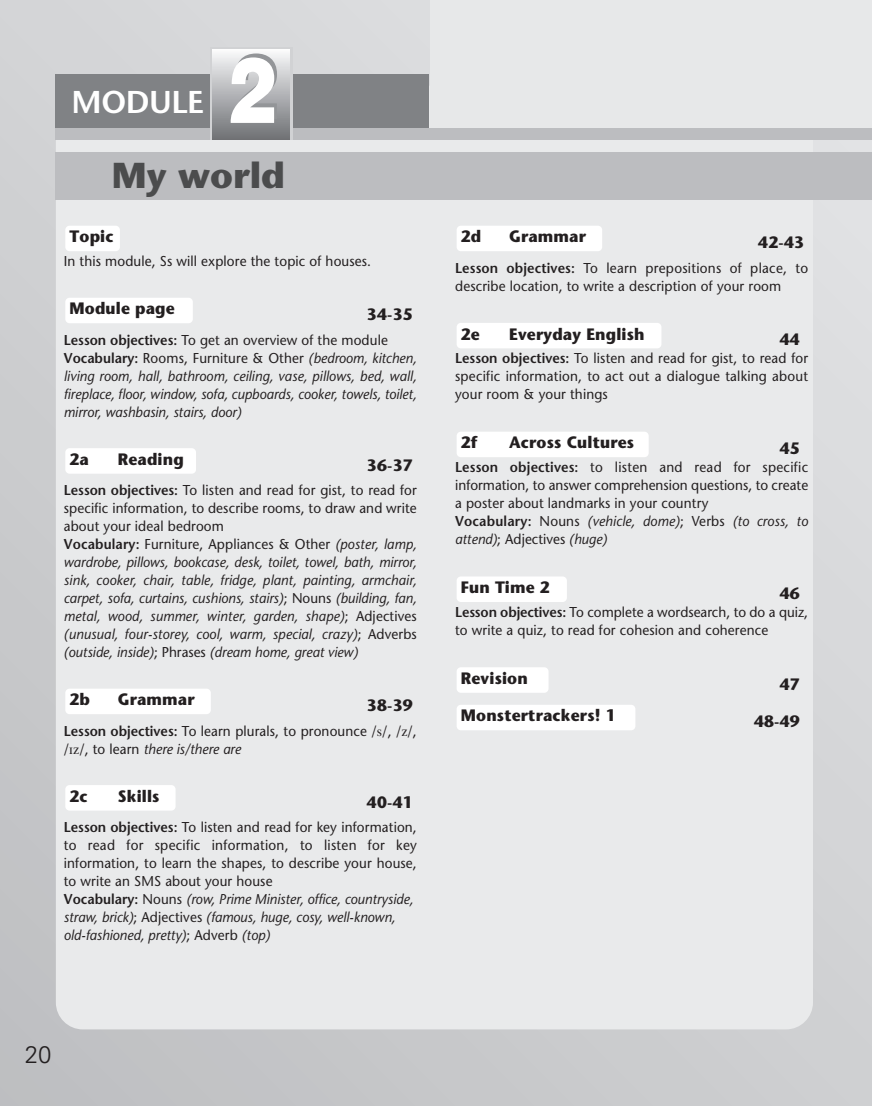
<style>
.page{position:relative;width:872px;height:1106px;background:#fff}
.page>*{position:absolute;margin:0;border:0;box-sizing:border-box;transform-origin:0 0}
.t1{font:900 91.5px "Helvetica LT Std";color:#fff;scale:.8 1}
.t2{font:700 36px "Stone Sans Std";color:#4b4c4d}
.t3{font:600 31.5px "Stone Sans Std";letter-spacing:-.015em;color:#fff}
.t4{font:300 24px "Univers LT Std";color:#231f20}
.t5{font:700 16.5px "Stone Sans Std";letter-spacing:.01em;color:#231f20;scale:.95 1}
.t6{font:500 14.25px/18px "Stone Sans Std";letter-spacing:.01em;color:#231f20;scale:.95 1}
.t7{font:italic 500 14.25px/18px "Stone Sans Std";color:#231f20;scale:.95 1}
.s1{font-weight:600;font-style:normal}
.s2{font-style:normal}
.s3{font-weight:600}
.s4{font-family:"IPA Kiel";font-weight:400}
.s5{font-style:italic}
</style>
<div class="page">
<div style="left:0;top:0;width:872px;height:1106px;background:linear-gradient(to bottom,#d9dadb,#c8c9cb)"></div>
<div style="left:56px;top:86px;width:757px;height:943px;background:#e9eaeb;border-radius:27px"></div>
<div style="left:55px;top:152px;width:817px;height:47px;background:#bcbdc0"></div>
<div style="left:430px;top:0;width:442px;height:139px;background:#e7e8e9"></div>
<div style="left:55px;top:128px;width:817px;height:11px;background:#bcbdc0"></div>
<div style="left:55px;top:74px;width:374px;height:54px;background:#808285"></div>
<svg style="left:210px;top:47px;width:82px;height:92px"></svg>
<div style="left:213px;top:50px;width:76px;height:89px;background:linear-gradient(to bottom,#f8f8fa,#6f7174)"></div>
<div style="left:456px;top:226px;width:146px;height:25px;background:#fff;border-radius:4px"></div>
<div style="left:456px;top:323px;width:205px;height:25px;background:#fff;border-radius:4px"></div>
<div style="left:456px;top:431px;width:192px;height:26px;background:#fff;border-radius:4px"></div>
<div style="left:456px;top:576px;width:111px;height:26px;background:#fff;border-radius:4px"></div>
<div style="left:456px;top:667px;width:92px;height:25px;background:#fff;border-radius:4px"></div>
<div style="left:456px;top:704px;width:179px;height:26px;background:#fff;border-radius:4px"></div>
<div style="left:65px;top:226px;width:55px;height:25px;background:#fff;border-radius:4px"></div>
<div style="left:65px;top:298px;width:128px;height:25px;background:#fff;border-radius:4px"></div>
<div style="left:65px;top:448px;width:131px;height:25px;background:#fff;border-radius:4px"></div>
<div style="left:65px;top:688px;width:146px;height:26px;background:#fff;border-radius:4px"></div>
<div style="left:65px;top:785px;width:111px;height:25px;background:#fff;border-radius:4px"></div>
<p class="t3" style="left:72px;top:90px;width:134px">MODULE</p>
<p class="t1" style="left:227px;top:57px;width:63px">2</p>
<p class="t2" style="left:112px;top:162px;width:175px">My world</p>
<p class="t5" style="left:70px;top:230px;width:48px">Topic</p>
<p class="t6" style="left:64px;top:254px;width:325px">In this module, Ss will explore the topic of houses.</p>
<p class="t5" style="left:367px;top:308px;width:50px">34-35</p>
<p class="t7" style="left:64px;top:332px;width:373px"><span class="s1">Lesson objectives:</span> <span class="s2">To get an overview of the module </span><span class="s1">Vocabulary:</span> <span class="s2">Rooms, Furniture &amp; Other</span> (bedroom, kitchen, living room, hall, bathroom, ceiling, vase, pillows, bed, wall, fireplace, floor, window, sofa, cupboards, cooker, towels, toilet, mirror, washbasin, stairs, door)</p>
<p class="t5" style="left:367px;top:458px;width:50px">36-37</p>
<p class="t7" style="left:64px;top:482px;width:373px"><span class="s1">Lesson objectives:</span> <span class="s2">To listen and read for gist, to read for specific information, to describe rooms, to draw and write about your ideal bedroom<br></span><span class="s1">Vocabulary:</span> <span class="s2">Furniture, Appliances &amp; Other</span> (poster, lamp, wardrobe, pillows, bookcase, desk, toilet, towel, bath, mirror, sink, cooker, chair, table, fridge, plant, painting, armchair, carpet, sofa, curtains, cushions, stairs)<span class="s2">; Nouns</span> (building, fan, metal, wood, summer, winter, garden, shape)<span class="s2">; Adjectives </span>(unusual, four-storey, cool, warm, special, crazy)<span class="s2">; Adverbs </span>(outside, inside)<span class="s2">; Phrases</span> (dream home, great view)</p>
<p class="t5" style="left:367px;top:699px;width:50px">38-39</p>
<p class="t6" style="left:64px;top:723px;width:373px"><span class="s3">Lesson objectives:</span> To learn plurals, to pronounce /<span class="s4">s</span>/, /<span class="s4">z</span>/, /<span class="s4">Iz</span>/, to learn <span class="s5">there is/there are</span></p>
<p class="t5" style="left:367px;top:795px;width:50px">40-41</p>
<p class="t6" style="left:64px;top:819px;width:373px"><span class="s3">Lesson objectives:</span> To listen and read for key information, to read for specific information, to listen for key information, to learn the shapes, to describe your house, to write an SMS about your house<br><span class="s3">Vocabulary:</span> Nouns <span class="s5">(row, Prime Minister, office, countryside, straw, brick)</span>; Adjectives <span class="s5">(famous, huge, cosy, well-known, old-fashioned, pretty)</span>; Adverb <span class="s5">(top)</span></p>
<p class="t5" style="left:70px;top:302px;width:112px">Module page</p>
<p class="t5" style="left:70px;top:452px;width:22px">2a</p>
<p class="t5" style="left:118px;top:452px;width:71px">Reading</p>
<p class="t5" style="left:70px;top:693px;width:23px">2b</p>
<p class="t5" style="left:118px;top:693px;width:82px">Grammar</p>
<p class="t5" style="left:70px;top:789px;width:21px">2c</p>
<p class="t5" style="left:118px;top:789px;width:45px">Skills</p>
<p class="t5" style="left:461px;top:230px;width:23px">2d</p>
<p class="t5" style="left:509px;top:230px;width:82px">Grammar</p>
<p class="t5" style="left:758px;top:236px;width:50px">42-43</p>
<p class="t6" style="left:455px;top:260px;width:373px"><span class="s3">Lesson objectives:</span> To learn prepositions of place, to describe location, to write a description of your room</p>
<p class="t5" style="left:779px;top:333px;width:22px">44</p>
<p class="t6" style="left:455px;top:351px;width:373px;text-align:justify"><span class="s3">Lesson objectives:</span> To listen and read for gist, to read for specific information, to act out a dialogue talking about your room &amp; your things</p>
<p class="t5" style="left:779px;top:442px;width:22px">45</p>
<p class="t6" style="left:455px;top:460px;width:373px"><span class="s3">Lesson objectives:</span> to listen and read for specific information, to answer comprehension questions, to create a poster about landmarks in your country<br><span class="s3">Vocabulary:</span> Nouns <span class="s5">(vehicle, dome)</span>; Verbs <span class="s5">(to cross, to attend)</span>; Adjectives <span class="s5">(huge)</span></p>
<p class="t5" style="left:779px;top:587px;width:22px">46</p>
<p class="t6" style="left:455px;top:604px;width:373px"><span class="s3">Lesson objectives:</span> To complete a wordsearch, to do a quiz, to write a quiz, to read for cohesion and coherence</p>
<p class="t5" style="left:779px;top:677px;width:22px">47</p>
<p class="t5" style="left:754px;top:715px;width:50px">48-49</p>
<p class="t5" style="left:461px;top:327px;width:21px">2e</p>
<p class="t5" style="left:509px;top:327px;width:144px">Everyday English</p>
<p class="t5" style="left:461px;top:436px;width:19px">2f</p>
<p class="t5" style="left:509px;top:436px;width:133px">Across Cultures</p>
<p class="t5" style="left:461px;top:581px;width:95px">Fun Time 2</p>
<p class="t5" style="left:461px;top:671px;width:72px">Revision</p>
<p class="t5" style="left:461px;top:709px;width:164px">Monstertrackers! 1</p>
<p class="t4" style="left:25px;top:1045px;width:28px">20</p>
</div>
